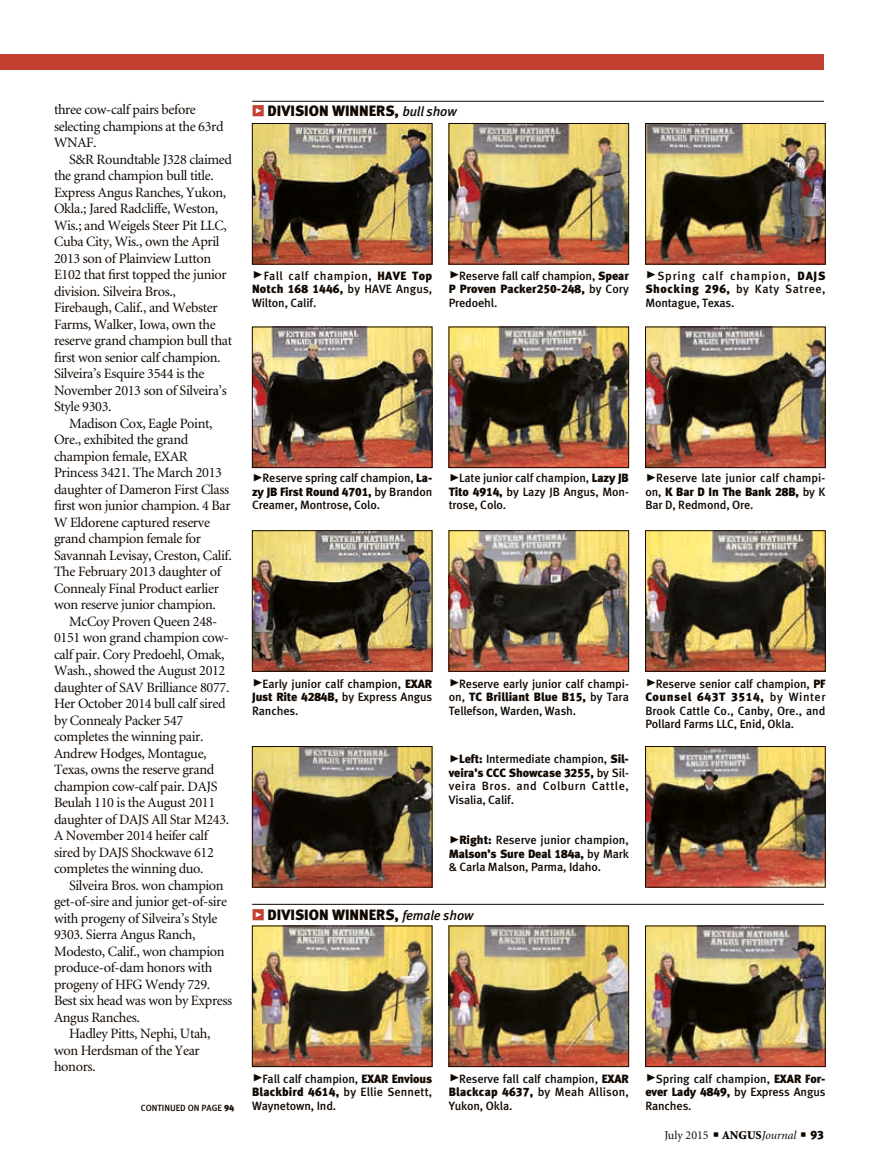
<style>
.page{position:relative;width:878px;height:1168px;background:#fff}
.page>*{position:absolute;margin:0;border:0;box-sizing:border-box;transform-origin:0 0}
.t1{font:15px "Meta Black LF";color:#110800}
.body_text{font:14.25px/16.5px "Minion";letter-spacing:-.025em;color:#110800}
.Drop_Cap{font:14.25px/16.5px "Minion";letter-spacing:-.025em;color:#110800}
.cutlines{font:12px/13.5px "Meta Medium LF";letter-spacing:-.01em;color:#110800;text-align:justify}
.t2{font:12px "Minion";color:#110800}
.t3{font:9px "Meta Medium LF";color:#110800}
.s1{font-family:"Meta Black Expert";color:#c44131}
.s2{font-family:"Meta Medium LF";font-style:italic;font-size:13.5px}
.s3{font-family:"Meta Black Caps Expert";font-size:21px}
.s4{font-family:"Meta Black LF"}
.s5{font-weight:900}
.s6{font-style:italic}
</style>
<div class="page">
<div style="left:0;top:54px;width:824px;height:15px;background:#c44131"></div>
<img style="left:254px;top:125px;width:176px;height:137px">
<div style="left:252px;top:123px;width:180px;height:141px;border:1px solid #110800"></div>
<img style="left:254px;top:748px;width:176px;height:137px">
<div style="left:252px;top:746px;width:180px;height:141px;border:1px solid #110800"></div>
<img style="left:450px;top:125px;width:176px;height:137px">
<div style="left:448px;top:123px;width:180px;height:141px;border:1px solid #110800"></div>
<img style="left:647px;top:125px;width:176px;height:137px">
<div style="left:645px;top:123px;width:180px;height:141px;border:1px solid #110800"></div>
<img style="left:647px;top:748px;width:176px;height:137px">
<div style="left:645px;top:746px;width:180px;height:141px;border:1px solid #110800"></div>
<img style="left:647px;top:329px;width:176px;height:137px">
<div style="left:645px;top:327px;width:180px;height:141px;border:1px solid #110800"></div>
<img style="left:647px;top:532px;width:176px;height:137px">
<div style="left:645px;top:530px;width:180px;height:141px;border:1px solid #110800"></div>
<img style="left:647px;top:928px;width:176px;height:137px">
<div style="left:645px;top:926px;width:180px;height:141px;border:1px solid #110800"></div>
<img style="left:450px;top:329px;width:176px;height:137px">
<div style="left:448px;top:327px;width:180px;height:141px;border:1px solid #110800"></div>
<img style="left:450px;top:532px;width:176px;height:137px">
<div style="left:448px;top:530px;width:180px;height:141px;border:1px solid #110800"></div>
<img style="left:450px;top:928px;width:176px;height:137px">
<div style="left:448px;top:926px;width:180px;height:141px;border:1px solid #110800"></div>
<img style="left:254px;top:329px;width:176px;height:137px">
<div style="left:252px;top:327px;width:180px;height:141px;border:1px solid #110800"></div>
<img style="left:254px;top:532px;width:176px;height:137px">
<div style="left:252px;top:530px;width:180px;height:141px;border:1px solid #110800"></div>
<img style="left:254px;top:928px;width:176px;height:137px">
<div style="left:252px;top:926px;width:180px;height:141px;border:1px solid #110800"></div>
<hr style="left:252px;top:101px;width:572px;height:1px;background:#110800">
<hr style="left:252px;top:904px;width:572px;height:1px;background:#110800">
<p class="Drop_Cap" style="left:54px;top:102px;width:171px">three cow-calf pairs before selecting champions at the 63rd<br>WNAF.</p>
<p class="body_text" style="left:54px;top:151px;width:180px;text-indent:15px">S&amp;R Roundtable J328 claimed the grand champion bull title.<br>Express Angus Ranches, Yukon,<br>Okla.; Jared Radcliffe, Weston,<br>Wis.; and Weigels Steer Pit LLC,<br>Cuba City, Wis., own the April<br>2013 son of Plainview Lutton<br>E102 that first topped the junior division. Silveira Bros.,<br>Firebaugh, Calif., and Webster<br>Farms, Walker, Iowa, own the reserve grand champion bull that first won senior calf champion.<br>Silveira’s Esquire 3544 is the<br>November 2013 son of Silveira’s<br>Style 9303.</p>
<p class="body_text" style="left:54px;top:415px;width:179px;text-indent:15px">Madison Cox, Eagle Point,<br>Ore., exhibited the grand champion female, EXAR<br>Princess 3421. The March 2013 daughter of Dameron First Class first won junior champion. 4 Bar<br>W Eldorene captured reserve grand champion female for<br>Savannah Levisay, Creston, Calif.<br>The February 2013 daughter of<br>Connealy Final Product earlier won reserve junior champion.</p>
<p class="body_text" style="left:54px;top:613px;width:177px;text-indent:15px">McCoy Proven Queen 248-<br>0151 won grand champion cow&shy;calf pair. Cory Predoehl, Omak,<br>Wash., showed the August 2012 daughter of SAV Brilliance 8077.<br>Her October 2014 bull calf sired by Connealy Packer 547 completes the winning pair.<br>Andrew Hodges, Montague,<br>Texas, owns the reserve grand champion cow-calf pair. DAJS<br>Beulah 110 is the August 2011 daughter of DAJS All Star M243.<br>A November 2014 heifer calf sired by DAJS Shockwave 612 completes the winning duo.</p>
<p class="body_text" style="left:54px;top:877px;width:180px;text-indent:15px">Silveira Bros. won champion get-of-sire and junior get-of-sire with progeny of Silveira’s Style<br>9303. Sierra Angus Ranch,<br>Modesto, Calif., won champion produce-of-dam honors with progeny of HFG Wendy 729.<br>Best six head was won by Express<br>Angus Ranches.</p>
<p class="body_text" style="left:54px;top:1026px;width:158px;text-indent:15px">Hadley Pitts, Nephi, Utah, won Herdsman of the Year honors.</p>
<p class="t1" style="left:252px;top:102px;width:206px"><span class="s1">z</span> DIVISION WINNERS, <span class="s2">bull show</span></p>
<p class="cutlines" style="left:252px;top:269px;width:182px"><span class="s3">@</span>Fall calf champion, <span class="s4">HAVE Top Notch 168 1446,</span> by HAVE Angus, Wilton, Calif.</p>
<p class="cutlines" style="left:448px;top:269px;width:182px"><span class="s3">@</span>Reserve fall calf champion, <span class="s4">Spear P Proven Packer250-248,</span> by Cory Predoehl.</p>
<p class="cutlines" style="left:645px;top:269px;width:181px"><span class="s3">@</span>Spring calf champion, <span class="s4">DAJS Shocking 296,</span> by Katy Satree, Montague, Texas.</p>
<p class="cutlines" style="left:252px;top:471px;width:182px"><span class="s3">@</span>Reserve spring calf champion, <span class="s4">La&shy;zy JB First Round 4701,</span> by Brandon Creamer, Montrose, Colo.</p>
<p class="cutlines" style="left:448px;top:471px;width:182px"><span class="s3">@</span>Late junior calf champion, <span class="s4">Lazy JB Tito 4914,</span> by Lazy JB Angus, Mon&shy;trose, Colo.</p>
<p class="cutlines" style="left:645px;top:471px;width:181px"><span class="s3">@</span>Reserve late junior calf champi&shy;on, <span class="s4">K Bar D In The Bank 28B,</span> by K Bar D, Redmond, Ore.</p>
<p class="cutlines" style="left:252px;top:676px;width:182px"><span class="s3">@</span>Early junior calf champion, <span class="s4">EXAR Just Rite 4284B,</span> by Express Angus Ranches.</p>
<p class="cutlines" style="left:448px;top:676px;width:182px"><span class="s3">@</span>Reserve early junior calf champi&shy;on, <span class="s4">TC Brilliant Blue B15,</span> by Tara Tellefson, Warden, Wash.</p>
<p class="cutlines" style="left:448px;top:752px;width:182px"><span class="s3">@</span><span class="s4">Left:</span> Intermediate champion, <span class="s4">Sil&shy;veira’s CCC Showcase 3255,</span> by Sil&shy;veira Bros. and Colburn Cattle, Visalia, Calif.</p>
<p class="cutlines" style="left:448px;top:833px;width:182px"><span class="s3">@</span><span class="s4">Right:</span> Reserve junior champion, <span class="s4">Malson’s Sure Deal 184a,</span> by Mark &amp; Carla Malson, Parma, Idaho.</p>
<p class="t1" style="left:252px;top:905px;width:223px"><span class="s1">z</span> DIVISION WINNERS, <span class="s2">female show</span></p>
<p class="cutlines" style="left:645px;top:676px;width:181px"><span class="s3">@</span>Reserve senior calf champion, <span class="s4">PF Counsel 643T 3514,</span> by Winter Brook Cattle Co., Canby, Ore., and Pollard Farms LLC, Enid, Okla.</p>
<p class="cutlines" style="left:252px;top:1072px;width:182px"><span class="s3">@</span>Fall calf champion, <span class="s4">EXAR Envious<br>Blackbird 4614,</span> by Ellie Sennett,</p>
<p class="t3" style="left:141px;top:1102px;width:95px">CONTINUED ON PAGE <span class="s4">94</span></p>
<p class="cutlines" style="left:252px;top:1099px;width:86px">Waynetown, Ind.</p>
<p class="cutlines" style="left:448px;top:1072px;width:182px"><span class="s3">@</span>Reserve fall calf champion, <span class="s4">EXAR Blackcap 4637,</span> by Meah Allison, Yukon, Okla.</p>
<p class="cutlines" style="left:645px;top:1072px;width:182px"><span class="s3">@</span>Spring calf champion, <span class="s4">EXAR For&shy;ever Lady 4849,</span> by Express Angus Ranches.</p>
<p class="t2" style="left:664px;top:1129px;width:161px">July 2015 ■ <span class="s5">ANGUS</span><span class="s6">Journal</span> ■ <span class="s4">93</span></p>
</div>
